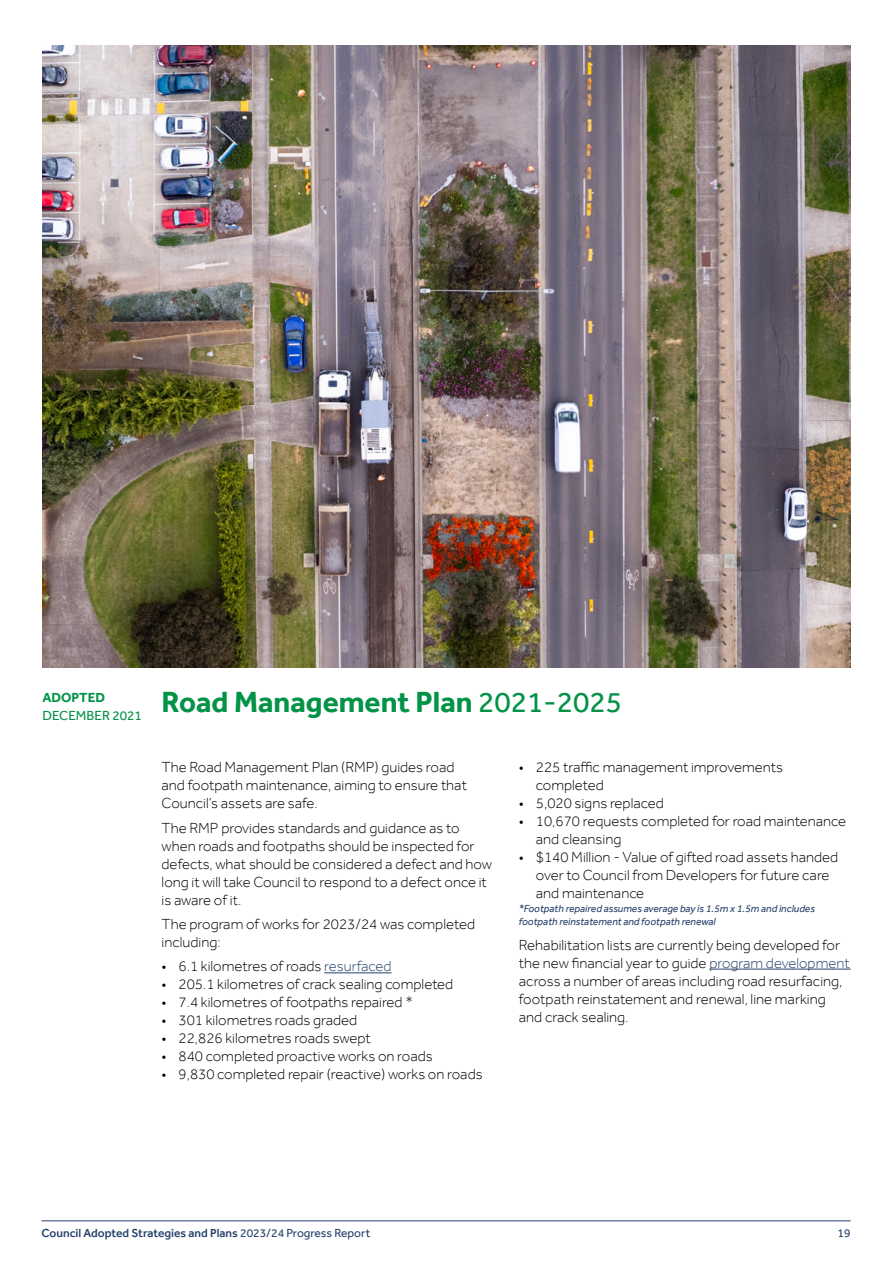
<style>
.page{position:relative;width:893px;height:1263px;background:#fff}
.page>*{position:absolute;margin:0;border:0;box-sizing:border-box;transform-origin:0 0}
.t1{font:700 30px "Effra";color:#039347}
.t2{font:300 15px/18px "Effra";color:#000}
.t3{font:13.5px "Effra";color:#039347}
.t4{font:700 13.5px "Effra";color:#039347}
.t5{font:500 12px "Effra";color:#26426b}
.t6{font:12px "Effra";color:#26426c}
.t7{font:italic 10.5px/13.5px "Effra";color:#26426b}
.s1{font-weight:400}
.s2{color:#26426b}
</style>
<div class="page">
<img style="left:43px;top:46px;width:808px;height:622px">
<hr style="left:324px;top:972px;width:68px;height:1px;background:#26426b">
<hr style="left:709px;top:969px;width:142px;height:1px;background:#26426b">
<hr style="left:41px;top:1220px;width:810px;height:1px;background:#26426b">
<p class="t4" style="left:43px;top:689px;width:64px">ADOPTED</p>
<p class="t3" style="left:43px;top:707px;width:101px">DECEMBER 2021</p>
<h1 class="t1" style="left:162px;top:684px;width:462px">Road Management Plan <span class="s1">2021-2025</span></h1>
<p class="t2" style="left:162px;top:758px;width:307px">The Road Management Plan (RMP) guides road and footpath maintenance, aiming to ensure that<br>Council’s assets are safe.</p>
<p class="t2" style="left:162px;top:818px;width:332px">The RMP provides standards and guidance as to when roads and footpaths should be inspected for defects, what should be considered a defect and how long it will take Council to respond to a defect once it is aware of it.</p>
<p class="t2" style="left:162px;top:915px;width:315px">The program of works for 2023/24 was completed including:</p>
<p class="t2" style="left:162px;top:957px;width:231px">• 6.1 kilometres of roads <span class="s2">resurfaced</span></p>
<p class="t2" style="left:162px;top:975px;width:293px">• 205.1 kilometres of crack sealing completed</p>
<p class="t2" style="left:162px;top:993px;width:253px">• 7.4 kilometres of footpaths repaired *</p>
<p class="t2" style="left:162px;top:1011px;width:197px">• 301 kilometres roads graded</p>
<p class="t2" style="left:162px;top:1029px;width:211px">• 22,826 kilometres roads swept</p>
<p class="t2" style="left:162px;top:1047px;width:273px">• 840 completed proactive works on roads</p>
<p class="t2" style="left:162px;top:1065px;width:323px">• 9,830 completed repair (reactive) works on roads</p>
<p class="t2" style="left:536px;top:758px;width:249px;text-indent:-17px">• 225 traffic management improvements completed</p>
<p class="t2" style="left:519px;top:794px;width:146px">• 5,020 signs replaced</p>
<p class="t2" style="left:536px;top:812px;width:312px;text-indent:-17px">• 10,670 requests completed for road maintenance and cleansing</p>
<p class="t2" style="left:536px;top:848px;width:304px;text-indent:-17px">• $140 Million - Value of gifted road assets handed over to Council from Developers for future care and maintenance</p>
<p class="t7" style="left:519px;top:901px;width:298px">*Footpath repaired assumes average bay is 1.5m x 1.5m and includes footpath reinstatement and footpath renewal</p>
<p class="t2" style="left:519px;top:935px;width:332px">Rehabilitation lists are currently being developed for the new financial year to guide <span class="s2">program development </span>across a number of areas including road resurfacing, footpath reinstatement and renewal, line marking and crack sealing.</p>
<p class="t5" style="left:41px;top:1226px;width:330px">Council Adopted Strategies and Plans <span class="s1">2023/24 Progress Report</span></p>
<p class="t6" style="left:838px;top:1226px;width:15px">19</p>
</div>
